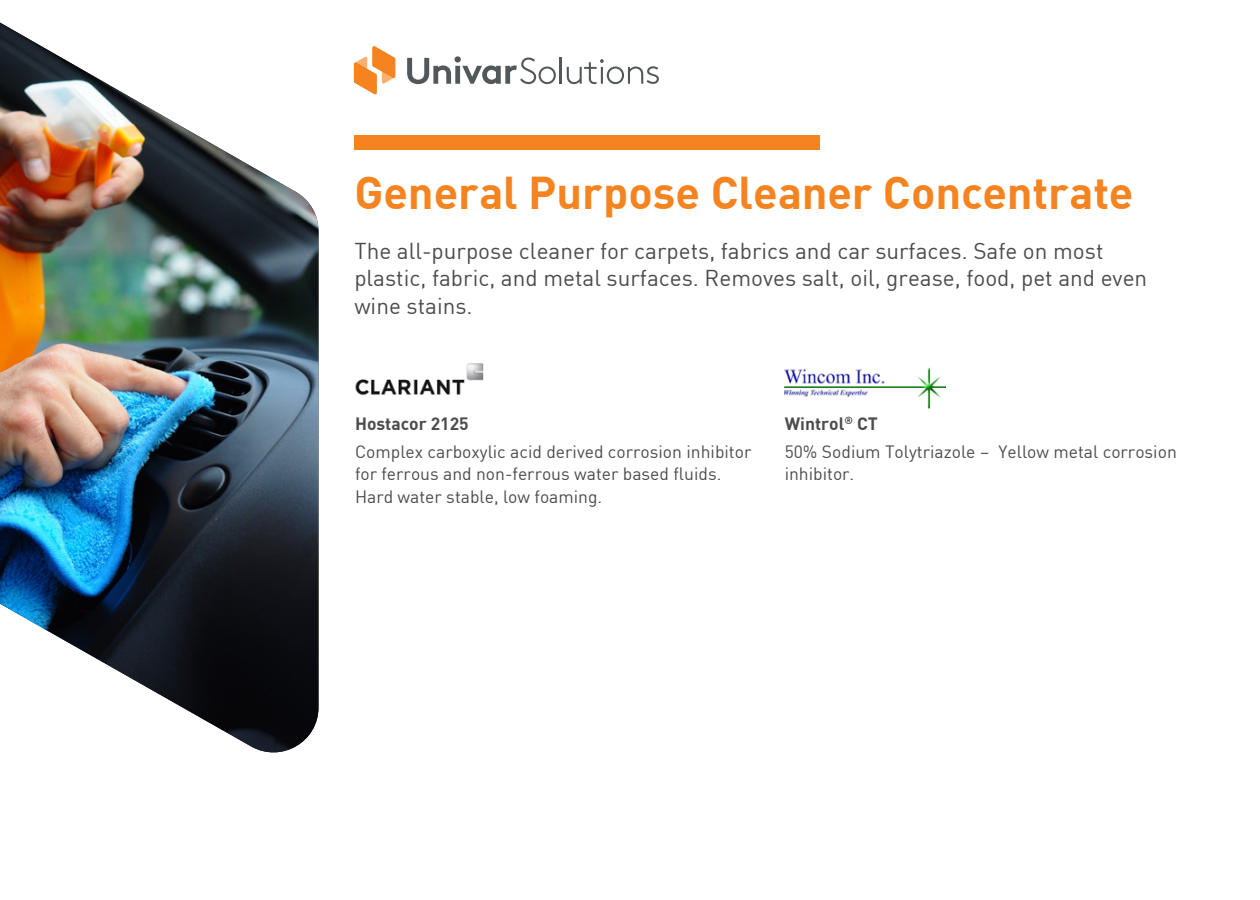
<style>
.page{position:relative;width:1260px;height:900px;background:#fff}
.page>*{position:absolute;margin:0;border:0;box-sizing:border-box;transform-origin:0 0}
.t1{font:700 45px "DIN Pro";color:#f58420}
.INTRO_BODY{font:22.5px/27.5px "DIN Pro";color:#4b4c4d}
.SUPPLIER_DESCRIPTION{font:17.5px/22.5px "DIN Pro";color:#4b4c4d}
.Product_Name{font:700 17.5px "DIN Pro";color:#4b4c4d}
</style>
<div class="page">
<svg style="left:407px;top:58px;width:44px;height:26px"></svg>
<div style="left:455px;top:56px;width:6px;height:7px;background:#525759;border-radius:50%"></div>
<div style="left:455px;top:66px;width:5px;height:18px;background:#525759"></div>
<svg style="left:462px;top:58px;width:94px;height:26px"></svg>
<hr style="left:560px;top:58px;width:2px;height:26px;background:#525759">
<svg style="left:567px;top:59px;width:92px;height:25px"></svg>
<svg style="left:354px;top:46px;width:41px;height:49px"></svg>
<img style="left:0;top:23px;width:318px;height:730px">
<div style="left:354px;top:135px;width:466px;height:14px;background:#f58420"></div>
<img style="left:355px;top:363px;width:129px;height:32px">
<img style="left:785px;top:367px;width:160px;height:42px">
<p class="t1" style="left:354px;top:158px;width:781px">General Purpose Cleaner Concentrate</p>
<p class="INTRO_BODY" style="left:354px;top:236px;width:794px">The all-purpose cleaner for carpets, fabrics and car surfaces. Safe on most plastic, fabric, and metal surfaces. Removes salt, oil, grease, food, pet and even wine stains.</p>
<p class="Product_Name" style="left:355px;top:410px;width:115px">Hostacor 2125</p>
<p class="SUPPLIER_DESCRIPTION" style="left:355px;top:439px;width:398px">Complex carboxylic acid derived corrosion inhibitor for ferrous and non-ferrous water based fluids.<br>Hard water stable, low foaming.</p>
<p class="Product_Name" style="left:785px;top:410px;width:95px">Wintrol<sup>®</sup> CT</p>
<p class="SUPPLIER_DESCRIPTION" style="left:785px;top:439px;width:394px">50% Sodium Tolytriazole – Yellow metal corrosion inhibitor.</p>
</div>
